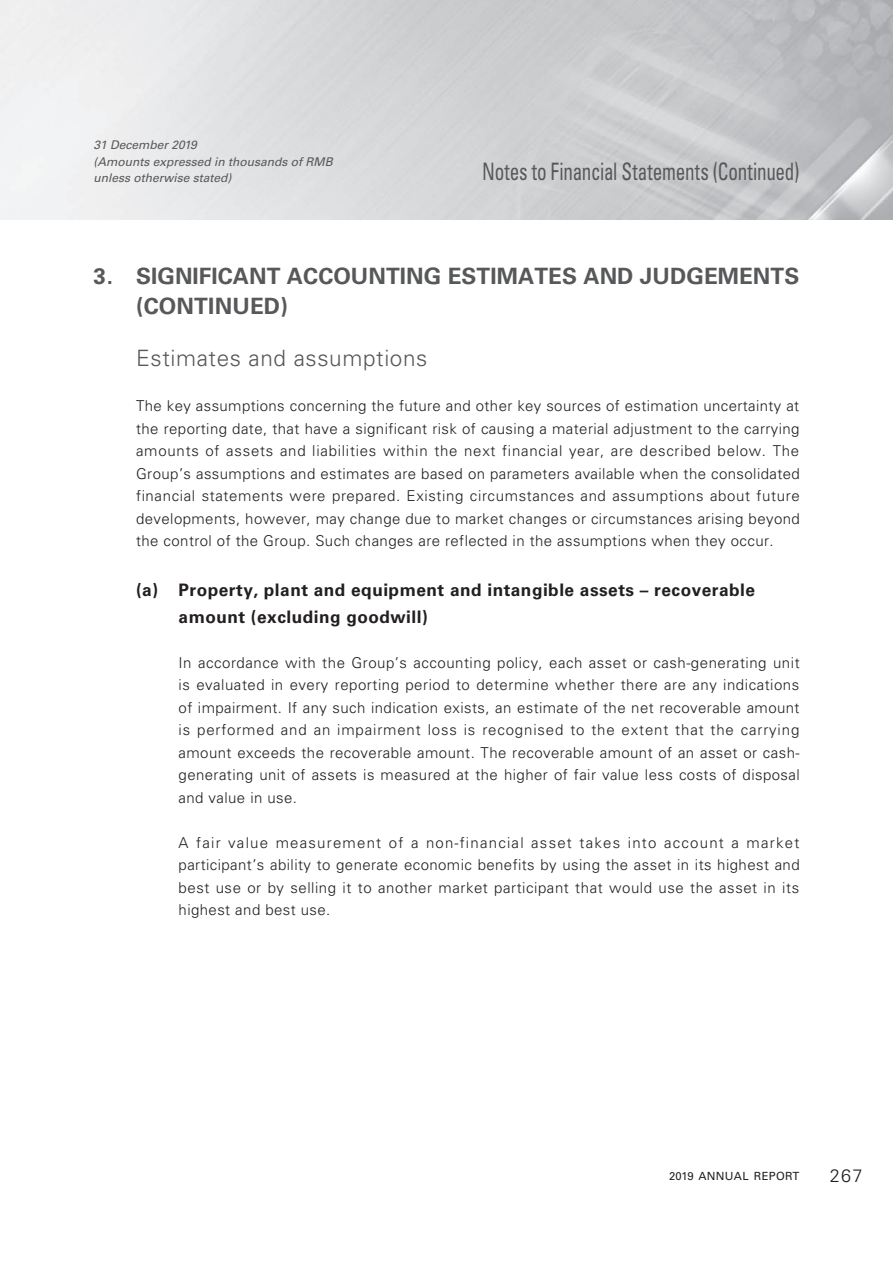
<style>
.page{position:relative;width:893px;height:1263px;background:#fff}
.page>*{position:absolute;margin:0;border:0;box-sizing:border-box;transform-origin:0 0}
.t1{font:condensed 24px "Univers LT Std";letter-spacing:-.01em;color:#57585a;scale:.8 1}
.t2{font:700 22.5px/30px "Univers LT Std";letter-spacing:.005em;color:#57585a}
.t3{font:300 22.5px "Univers LT Std";letter-spacing:.03em;color:#57585a}
.t4{font:300 18px "Univers LT Std";color:#231f20}
.t5{font:700 17.25px/27px "Univers LT Std";letter-spacing:.03em;color:#231f20}
.t6{font:300 15px/22.5px "Univers LT Std";letter-spacing:.03em;color:#231f20;text-align:justify}
.t7{font:italic 12px/16.5px "Univers LT Std";color:#57585a}
.t8{font:11.25px "Univers LT Std";letter-spacing:.03em;color:#231f20}
</style>
<div class="page">
<p class="t7" style="left:94px;top:137px;width:241px">31 December 2019<br>(Amounts expressed in thousands of RMB unless otherwise stated)</p>
<h1 class="t1" style="left:482px;top:157px;width:398px">Notes to Financial Statements (Continued)</h1>
<h2 class="t2" style="left:136px;top:261px;width:665px;text-indent:-43px">3. SIGNIFICANT ACCOUNTING ESTIMATES AND JUDGEMENTS (CONTINUED)</h2>
<h2 class="t3" style="left:136px;top:345px;width:293px">Estimates and assumptions</h2>
<p class="t6" style="left:136px;top:395px;width:665px">The key assumptions concerning the future and other key sources of estimation uncertainty at the reporting date, that have a significant risk of causing a material adjustment to the carrying amounts of assets and liabilities within the next financial year, are described below. The Group’s assumptions and estimates are based on parameters available when the consolidated financial statements were prepared. Existing circumstances and assumptions about future developments, however, may change due to market changes or circumstances arising beyond the control of the Group. Such changes are reflected in the assumptions when they occur.</p>
<p class="t5" style="left:179px;top:576px;width:578px;text-indent:-43px">(a) Property, plant and equipment and intangible assets – recoverable amount (excluding goodwill)</p>
<p class="t6" style="left:179px;top:651px;width:623px">In accordance with the Group’s accounting policy, each asset or cash-generating unit is evaluated in every reporting period to determine whether there are any indications of impairment. If any such indication exists, an estimate of the net recoverable amount is performed and an impairment loss is recognised to the extent that the carrying amount exceeds the recoverable amount. The recoverable amount of an asset or cash&shy;generating unit of assets is measured at the higher of fair value less costs of disposal and value in use.</p>
<p class="t6" style="left:179px;top:831px;width:623px">A fair value measurement of a non-financial asset takes into account a market participant’s ability to generate economic benefits by using the asset in its highest and best use or by selling it to another market participant that would use the asset in its highest and best use.</p>
<p class="t8" style="left:669px;top:1169px;width:132px">2019 ANNUAL REPORT</p>
<p class="t4" style="left:830px;top:1165px;width:34px">267</p>
</div>
